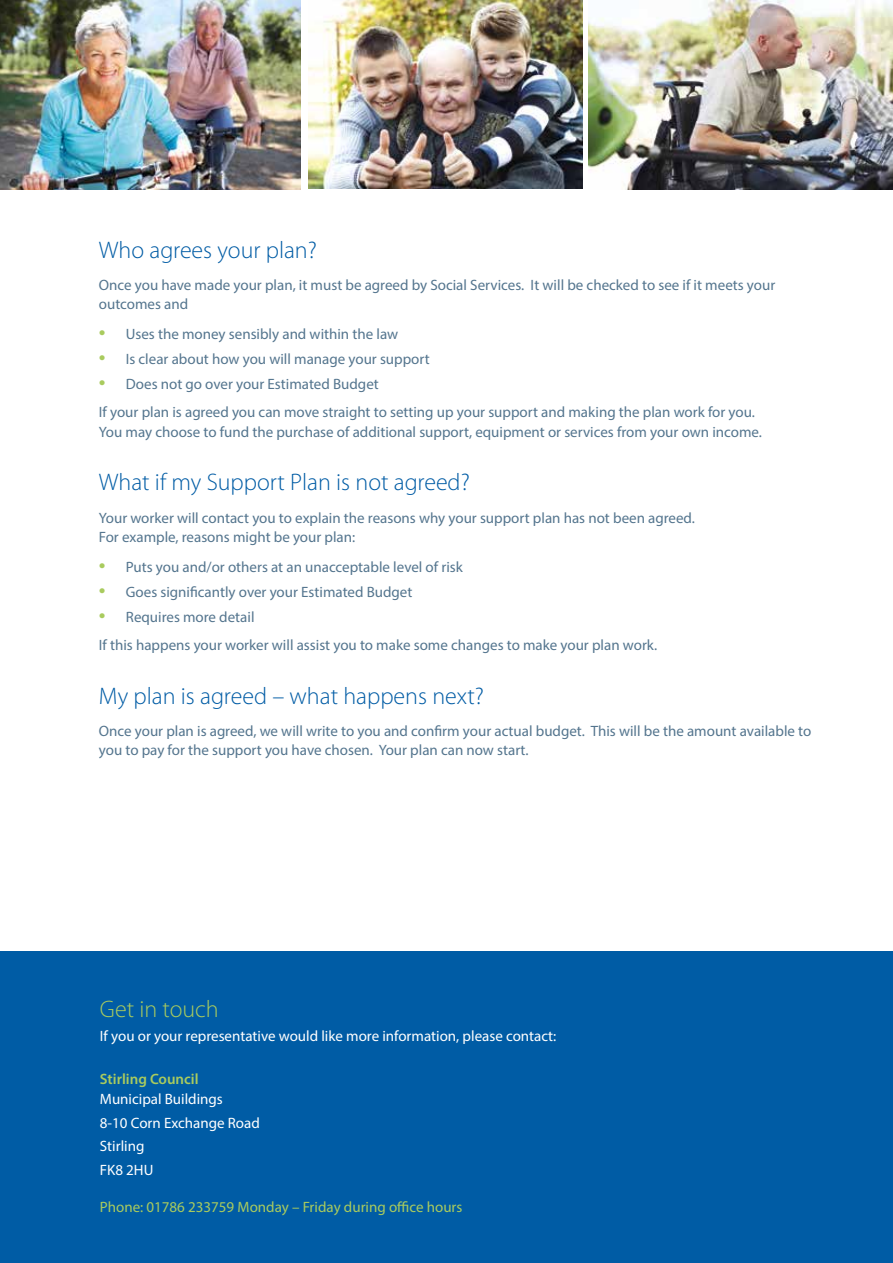
<style>
.page{position:relative;width:893px;height:1263px;background:#fff}
.page>*{position:absolute;margin:0;border:0;box-sizing:border-box;transform-origin:0 0}
.t1{font:300 24px "Myriad Pro";color:#005ca5}
.t2{font:300 24px "Myriad Pro";color:#a9cb5e}
.t3{font:15px/19.5px "Myriad Pro";color:#54758e}
.t4{font:15px/23.7px "Myriad Pro";color:#fff}
.t5{font:15px "Myriad Pro";color:#a9cb5e}
.t6{font:600 15px "Myriad Pro";color:#a9cb5e}
.s1{font-size:24px;color:#a9cb5e}
</style>
<div class="page">
<div style="left:0;top:951px;width:893px;height:312px;background:#005ca5"></div>
<img style="left:0;top:0;width:301px;height:189px">
<img style="left:308px;top:0;width:275px;height:188px">
<img style="left:589px;top:0;width:304px;height:189px">
<h1 class="t1" style="left:99px;top:235px;width:220px">Who agrees your plan?</h1>
<p class="t3" style="left:99px;top:275px;width:678px">Once you have made your plan, it must be agreed by Social Services. It will be checked to see if it meets your outcomes and</p>
<p class="t3" style="left:99px;top:324px;width:301px"><span class="s1">•</span> Uses the money sensibly and within the law</p>
<p class="t3" style="left:99px;top:349px;width:332px"><span class="s1">•</span> Is clear about how you will manage your support</p>
<p class="t3" style="left:99px;top:370px;width:658px;line-height:28px"><span class="s1">•</span> Does not go over your Estimated Budget<br>If your plan is agreed you can move straight to setting up your support and making the plan work for you.</p>
<p class="t3" style="left:99px;top:422px;width:665px">You may choose to fund the purchase of additional support, equipment or services from your own income.</p>
<h1 class="t1" style="left:99px;top:468px;width:372px">What if my Support Plan is not agreed?</h1>
<p class="t3" style="left:99px;top:508px;width:598px">Your worker will contact you to explain the reasons why your support plan has not been agreed.<br>For example, reasons might be your plan:</p>
<p class="t3" style="left:99px;top:557px;width:365px"><span class="s1">•</span> Puts you and/or others at an unacceptable level of risk</p>
<p class="t3" style="left:99px;top:582px;width:315px"><span class="s1">•</span> Goes significantly over your Estimated Budget</p>
<p class="t3" style="left:99px;top:603px;width:560px;line-height:28px"><span class="s1">•</span> Requires more detail<br>If this happens your worker will assist you to make some changes to make your plan work.</p>
<h1 class="t1" style="left:99px;top:681px;width:387px">My plan is agreed – what happens next?</h1>
<p class="t3" style="left:99px;top:721px;width:714px">Once your plan is agreed, we will write to you and confirm your actual budget. This will be the amount available to you to pay for the support you have chosen. Your plan can now start.</p>
<h1 class="t2" style="left:100px;top:995px;width:120px">Get in touch</h1>
<p class="t4" style="left:100px;top:1024px;width:458px">If you or your representative would like more information, please contact:</p>
<p class="t6" style="left:100px;top:1070px;width:100px">Stirling Council</p>
<p class="t4" style="left:100px;top:1087px;width:161px">Municipal Buildings<br>8-10 Corn Exchange Road<br>Stirling<br>FK8 2HU</p>
<p class="t5" style="left:100px;top:1197px;width:364px">Phone: 01786 233759 Monday – Friday during office hours</p>
</div>
